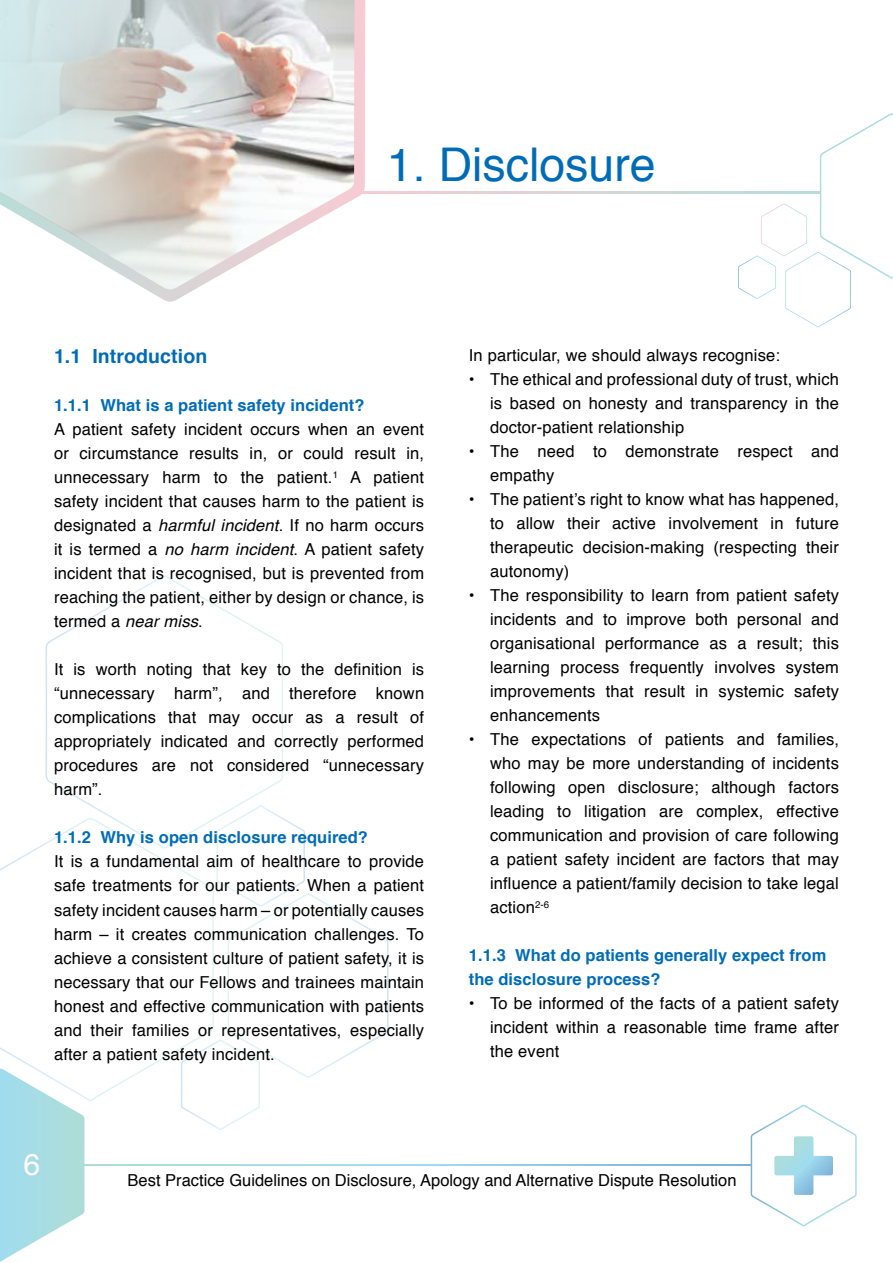
<style>
.page{position:relative;width:893px;height:1263px;background:#fff}
.page>*{position:absolute;margin:0;border:0;box-sizing:border-box;transform-origin:0 0}
.t1{font:46.5px "Helvetica";color:#006cb7}
.t2{font:30px "Helvetica";color:#fff}
.t3{font:700 19.5px "Helvetica";letter-spacing:.005em;color:#006cb7}
.t4{font:16.5px/24px "Helvetica";letter-spacing:.01em;color:#000;text-align:justify}
.t5{font:700 16.5px/24px "Helvetica";letter-spacing:.005em;color:#006cb7}
.s1{font-style:italic}
</style>
<div class="page">
<svg style="left:365px;top:192px;width:373px;height:1px"></svg>
<svg style="left:738px;top:113px;width:155px;height:214px"></svg>
<svg style="left:147px;top:0;width:218px;height:302px"></svg>
<svg style="left:0;top:0;width:355px;height:290px"></svg>
<svg style="left:0;top:843px;width:181px;height:258px"></svg>
<svg style="left:46px;top:576px;width:237px;height:272px"></svg>
<svg style="left:181px;top:805px;width:208px;height:325px"></svg>
<svg style="left:751px;top:1105px;width:106px;height:121px"></svg>
<svg style="left:85px;top:1164px;width:666px;height:2px"></svg>
<svg style="left:0;top:1068px;width:85px;height:193px"></svg>
<h1 class="t1" style="left:387px;top:129px;width:270px">1. Disclosure</h1>
<p class="t3" style="left:54px;top:341px;width:155px">1.1 Introduction</p>
<p class="t5" style="left:54px;top:394px;width:312px">1.1.1 What is a patient safety incident?</p>
<p class="t4" style="left:54px;top:418px;width:372px">A patient safety incident occurs when an event or circumstance results in, or could result in, unnecessary harm to the patient.<sup>1</sup> A patient safety incident that causes harm to the patient is designated a <span class="s1">harmful incident</span>. If no harm occurs it is termed a <span class="s1">no harm incident</span>. A patient safety incident that is recognised, but is prevented from reaching the patient, either by design or chance, is termed a <span class="s1">near miss</span>.</p>
<p class="t4" style="left:54px;top:658px;width:372px">It is worth noting that key to the definition is “unnecessary harm”, and therefore known complications that may occur as a result of appropriately indicated and correctly performed procedures are not considered “unnecessary harm”.</p>
<p class="t5" style="left:54px;top:826px;width:315px">1.1.2 Why is open disclosure required?</p>
<p class="t4" style="left:54px;top:850px;width:372px">It is a fundamental aim of healthcare to provide safe treatments for our patients. When a patient safety incident causes harm – or potentially causes harm – it creates communication challenges. To achieve a consistent culture of patient safety, it is necessary that our Fellows and trainees maintain honest and effective communication with patients and their families or representatives, especially after a patient safety incident.</p>
<p class="t4" style="left:469px;top:344px;width:313px">In particular, we should always recognise:</p>
<p class="t4" style="left:490px;top:368px;width:350px;text-indent:-21px">• The ethical and professional duty of trust, which is based on honesty and transparency in the doctor-patient relationship</p>
<p class="t4" style="left:490px;top:440px;width:350px;text-indent:-21px">• The need to demonstrate respect and empathy</p>
<p class="t4" style="left:490px;top:488px;width:350px;text-indent:-21px">• The patient’s right to know what has happened, to allow their active involvement in future therapeutic decision-making (respecting their autonomy)</p>
<p class="t4" style="left:490px;top:584px;width:350px;text-indent:-21px">• The responsibility to learn from patient safety incidents and to improve both personal and organisational performance as a result; this learning process frequently involves system improvements that result in systemic safety enhancements</p>
<p class="t4" style="left:490px;top:728px;width:350px;text-indent:-21px">• The expectations of patients and families, who may be more understanding of incidents following open disclosure; although factors leading to litigation are complex, effective communication and provision of care following a patient safety incident are factors that may influence a patient/family decision to take legal action<sup>2-6</sup></p>
<p class="t5" style="left:469px;top:943px;width:359px">1.1.3 What do patients generally expect from the disclosure process?</p>
<p class="t4" style="left:490px;top:992px;width:350px;text-indent:-21px">• To be informed of the facts of a patient safety incident within a reasonable time frame after the event</p>
<h2 class="t2" style="left:24px;top:1141px;width:18px">6</h2>
<p class="t4" style="left:128px;top:1169px;width:610px">Best Practice Guidelines on Disclosure, Apology and Alternative Dispute Resolution</p>
</div>
